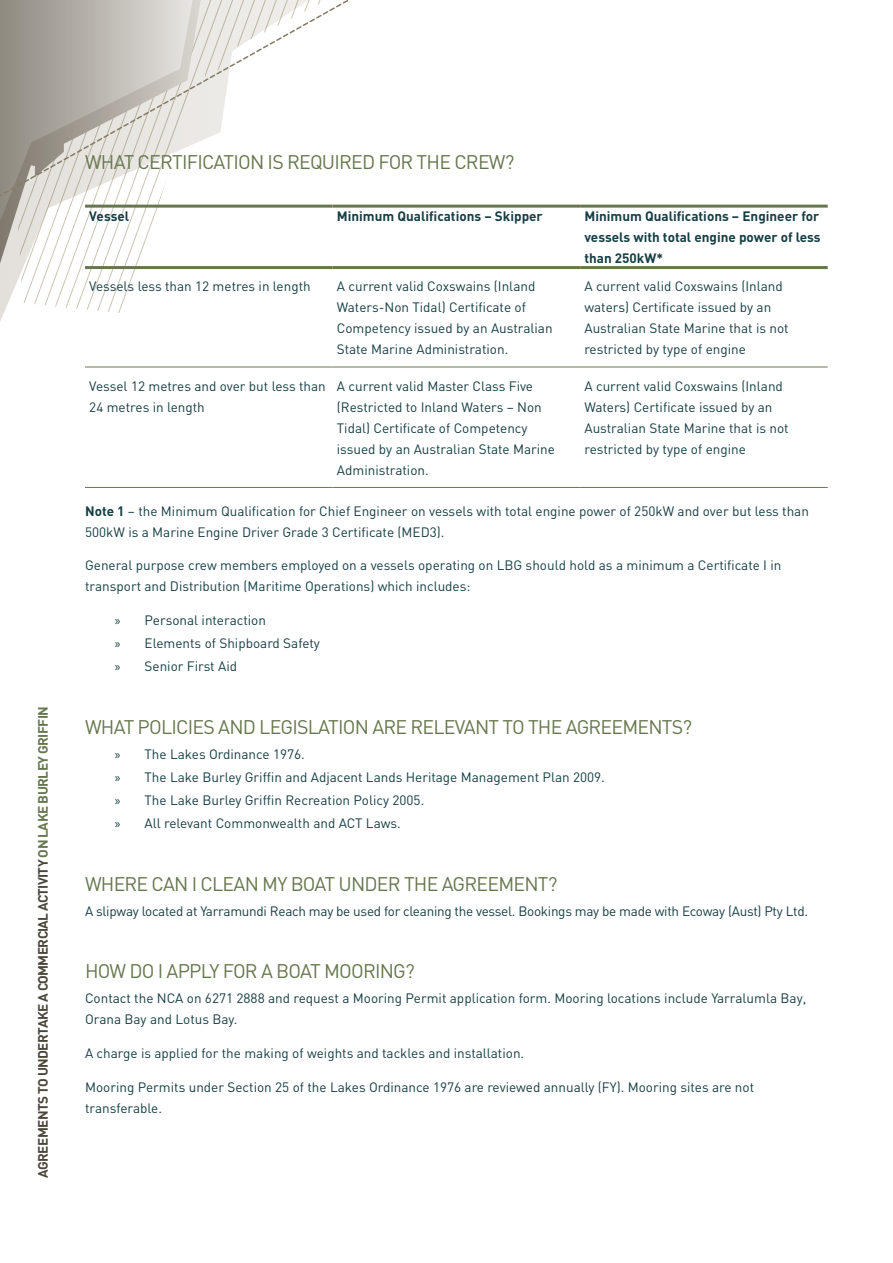
<style>
.page{position:relative;width:893px;height:1263px;background:#fff}
.page>*{position:absolute;margin:0;border:0;box-sizing:border-box;transform-origin:0 0}
.t1{font:19.5px "DIN";letter-spacing:-.04em;color:#66774d}
.t2{font:13.5px/21px "DIN";color:#163e44}
.t3{font:700 13.5px/21px "DIN";color:#163e44;text-align:justify}
.t4{font:13.5px "DIN";letter-spacing:-.02em;color:#163e44}
.t5{font:700 13.5px "DIN";letter-spacing:-.04em;color:#4a463a}
.s1{color:#66774d}
.s2{font-weight:700}
.s3{font-family:"Myriad Pro"}
</style>
<div class="page">
<svg style="left:0;top:204px;width:538px;height:163px"></svg>
<svg style="left:0;top:0;width:453px;height:246px"></svg>
<hr style="left:85px;top:367px;width:248px;height:1px;background:#66774d">
<hr style="left:333px;top:367px;width:247px;height:1px;background:#66774d">
<hr style="left:580px;top:367px;width:248px;height:1px;background:#66774d">
<hr style="left:85px;top:487px;width:248px;height:1px;background:#66774d">
<hr style="left:333px;top:487px;width:247px;height:1px;background:#66774d">
<hr style="left:580px;top:487px;width:248px;height:1px;background:#66774d">
<hr style="left:85px;top:205px;width:248px;height:3px;background:#66774d">
<hr style="left:333px;top:205px;width:247px;height:3px;background:#66774d">
<hr style="left:580px;top:205px;width:248px;height:3px;background:#66774d">
<hr style="left:85px;top:266px;width:248px;height:3px;background:#66774d">
<hr style="left:333px;top:266px;width:247px;height:3px;background:#66774d">
<hr style="left:580px;top:266px;width:248px;height:3px;background:#66774d">
<p class="t5" style="left:34px;top:1178px;width:473px;rotate:-90deg">Agreements to Undertake a Commercial Activity <span class="s1">On Lake Burley Griffin</span></p>
<h1 class="t1" style="left:85px;top:149px;width:121px">What certi ficati</h1>
<h1 class="t1" style="left:238px;top:149px;width:278px">on is requi red for the crew?</h1>
<p class="t3" style="left:89px;top:206px;width:41px">Vessel</p>
<p class="t3" style="left:337px;top:206px;width:207px">M inimum Qualifications – Skipper</p>
<p class="t3" style="left:584px;top:206px;width:238px">M inimum Qualifications – Engineer for vessels with total engine power of less than 250kW*</p>
<p class="t2" style="left:89px;top:275px;width:223px">Vessels less than 12 metres in length</p>
<p class="t2" style="left:337px;top:275px;width:217px">A current valid Coxswains (Inland Waters-Non Tidal) Certificate of Competency issued by an Australian State Marine Administration.</p>
<p class="t2" style="left:584px;top:276px;width:206px">A current valid Coxswains (Inland waters) Certificate issued by an<br>Australian State Marine that is not restricted by type of engine</p>
<p class="t2" style="left:89px;top:375px;width:238px">Vessel 12 metres and over but less than<br>24 metres in length</p>
<p class="t2" style="left:337px;top:375px;width:220px">A current valid Master Class Five (Restricted to Inland Waters – Non<br>Tidal) Certificate of Competency issued by an Australian State Marine<br>Administration.</p>
<p class="t2" style="left:584px;top:375px;width:206px">A current valid Coxswains (Inland<br>Waters) Certificate issued by an<br>Australian State Marine that is not restricted by type of engine</p>
<p class="t2" style="left:85px;top:500px;width:725px"><span class="s2">Note 1</span> – the Minimum Qualification for Chief Engineer on vessels with total engine power of 250kW and over but less than<br>500kW is a Marine Engine Driver Grade 3 Certificate (MED3).</p>
<p class="t2" style="left:85px;top:555px;width:698px">General purpose crew members employed on a vessels operating on LBG should hold as a minimum a Certificate I in transport and Distribution (Maritime Operations) which includes:</p>
<p class="t2" style="left:115px;top:608px;width:207px;line-height:23.1px"><span class="s3">»</span> Personal interaction<br><span class="s3">»</span> Elements of Shipboard Safety <span class="s3">»</span> Senior First Aid</p>
<h1 class="t1" style="left:85px;top:714px;width:85px">What polici</h1>
<h1 class="t1" style="left:193px;top:714px;width:39px">es and</h1>
<h1 class="t1" style="left:259px;top:714px;width:31px">legislati</h1>
<h1 class="t1" style="left:343px;top:714px;width:134px">on are relevant</h1>
<h1 class="t1" style="left:502px;top:714px;width:191px">to the agreements?</h1>
<p class="t2" style="left:115px;top:742px;width:492px;line-height:23.1px"><span class="s3">»</span> The Lakes Ordinance 1976.<br><span class="s3">»</span> The Lake Burley Griffin and Adjacent Lands Heritage Management Plan 2009. <span class="s3">»</span> The Lake Burley Griffin Recreation Policy 2005.<br><span class="s3">»</span> All relevant Commonwealth and ACT Laws.</p>
<h1 class="t1" style="left:85px;top:871px;width:79px">Where can</h1>
<h1 class="t1" style="left:192px;top:871px;width:367px">I clean my boat under the agreement?</h1>
<p class="t4" style="left:85px;top:902px;width:725px">A slipway located at Yarramundi Reach may be used for cleaning the vessel. Bookings may be made with Ecoway (Aust) Pty Ltd.</p>
<h1 class="t1" style="left:85px;top:958px;width:94px">How do I appl</h1>
<h1 class="t1" style="left:210px;top:958px;width:207px">y for a boat mooring?</h1>
<p class="t2" style="left:85px;top:987px;width:723px">Contact the NCA on 6271 2888 and request a Mooring Permit application form. Mooring locations include Yarralumla Bay,<br>Orana Bay and Lotus Bay.</p>
<p class="t2" style="left:85px;top:1042px;width:441px">A charge is applied for the making of weights and tackles and installation.</p>
<p class="t2" style="left:85px;top:1076px;width:671px">Mooring Permits under Section 25 of the Lakes Ordinance 1976 are reviewed annually (FY). Mooring sites are not transferable.</p>
</div>
